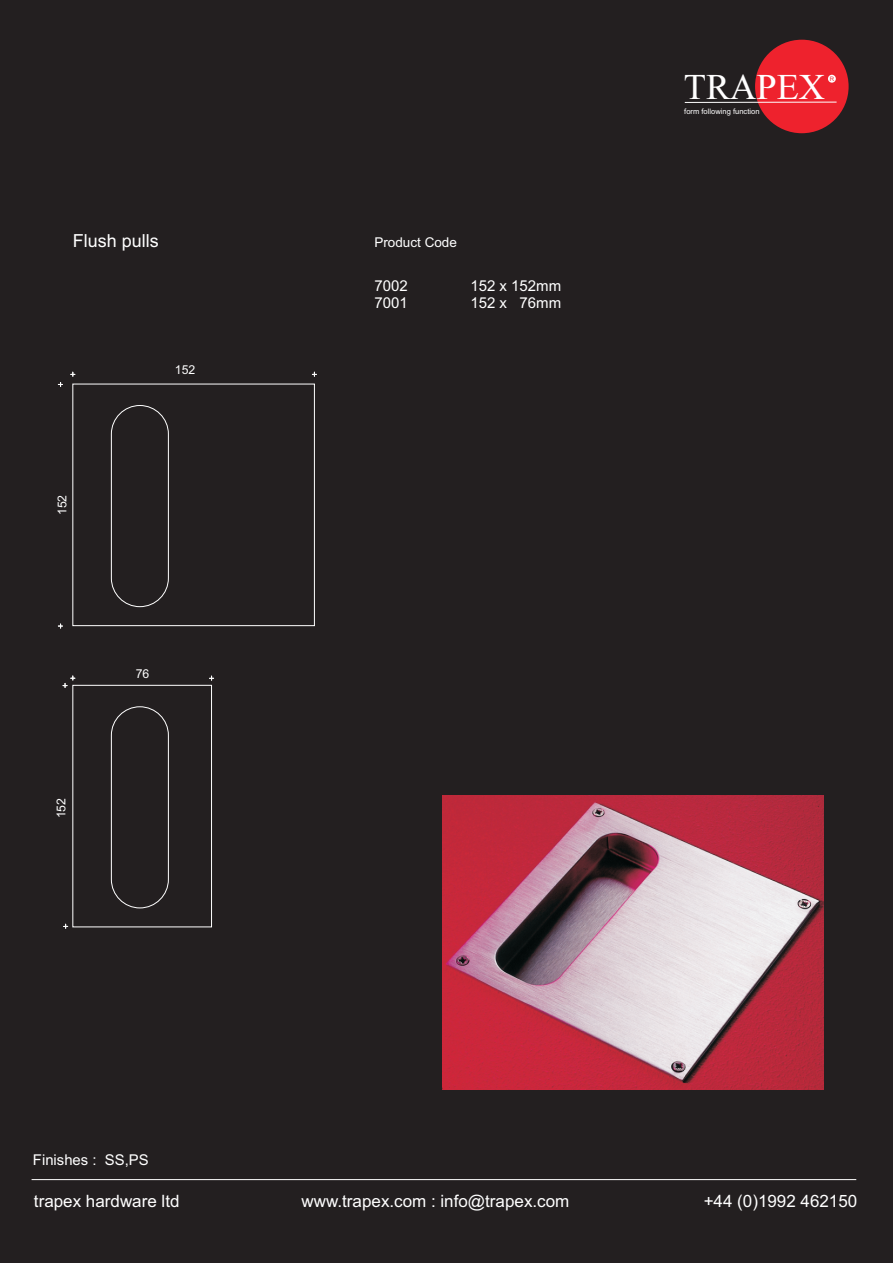
<style>
.page{position:relative;width:893px;height:1263px;background:#231f20}
.page>*{position:absolute;margin:0;border:0;box-sizing:border-box;transform-origin:0 0}
.t1{font:36.3px "Times New Roman";color:#fff}
.t2{font:18px "Arial";color:#fff}
.t3{font:16.95px "Arial";color:#fff}
.t4{font:15px "Arial";color:#fff}
.t5{font:14.85px "Arial";color:#fff}
.t6{font:13.5px "Arial";color:#fff}
.t7{font:12.3px "Arial";color:#fff}
.t8{font:7.5px "Arial";color:#fff}
.t9{font:6.15px "Arial";color:#ee222d}
</style>
<div class="page">
<img style="left:442px;top:795px;width:382px;height:294px">
<div style="left:72px;top:384px;width:243px;height:242px;border:1px solid #fff"></div>
<div style="left:111px;top:405px;width:58px;height:202px;border:1px solid #fff;border-radius:29px"></div>
<div style="left:72px;top:685px;width:140px;height:242px;border:1px solid #fff"></div>
<div style="left:111px;top:706px;width:58px;height:202px;border:1px solid #fff;border-radius:29px"></div>
<svg style="left:71px;top:372px;width:4px;height:4px"></svg>
<svg style="left:312px;top:372px;width:4px;height:4px"></svg>
<svg style="left:58px;top:624px;width:4px;height:4px"></svg>
<svg style="left:209px;top:676px;width:5px;height:4px"></svg>
<svg style="left:63px;top:676px;width:12px;height:11px"></svg>
<svg style="left:64px;top:924px;width:4px;height:4px"></svg>
<hr style="left:32px;top:1179px;width:824px;height:1px;background:#fff">
<div style="left:755px;top:40px;width:94px;height:93px;background:#ee222d;border-radius:50%"></div>
<div style="left:828px;top:75px;width:8px;height:8px;background:#fff;border-radius:50%"></div>
<hr style="left:685px;top:102px;width:152px;height:1px;background:#fff">
<p class="t2" style="left:73px;top:234px;width:88px">Flush pulls</p>
<p class="t7" style="left:175px;top:365px;width:22px">152</p>
<p class="t7" style="left:57px;top:515px;width:22px;rotate:-90deg">152</p>
<p class="t7" style="left:57px;top:818px;width:22px;rotate:-90deg">152</p>
<p class="t7" style="left:136px;top:669px;width:15px">76</p>
<p class="t5" style="left:33px;top:1154px;width:117px">Finishes : SS,PS</p>
<p class="t6" style="left:374px;top:237px;width:84px">Product Code</p>
<p class="t4" style="left:374px;top:280px;width:35px">7002</p>
<p class="t4" style="left:470px;top:280px;width:92px">152 x 152mm</p>
<p class="t4" style="left:374px;top:297px;width:35px">7001</p>
<p class="t4" style="left:470px;top:297px;width:92px">152 x 76mm</p>
<h1 class="t1" style="left:684px;top:74px;width:143px">TRAPEX</h1>
<p class="t9" style="left:830px;top:76px;width:6px">R</p>
<p class="t8" style="left:684px;top:108px;width:77px">form following function</p>
<p class="t3" style="left:34px;top:1194px;width:147px">trapex hardware ltd</p>
<p class="t3" style="left:302px;top:1195px;width:269px">www.trapex.com : info@trapex.com</p>
<p class="t3" style="left:704px;top:1195px;width:155px">+44 (0)1992 462150</p>
</div>
